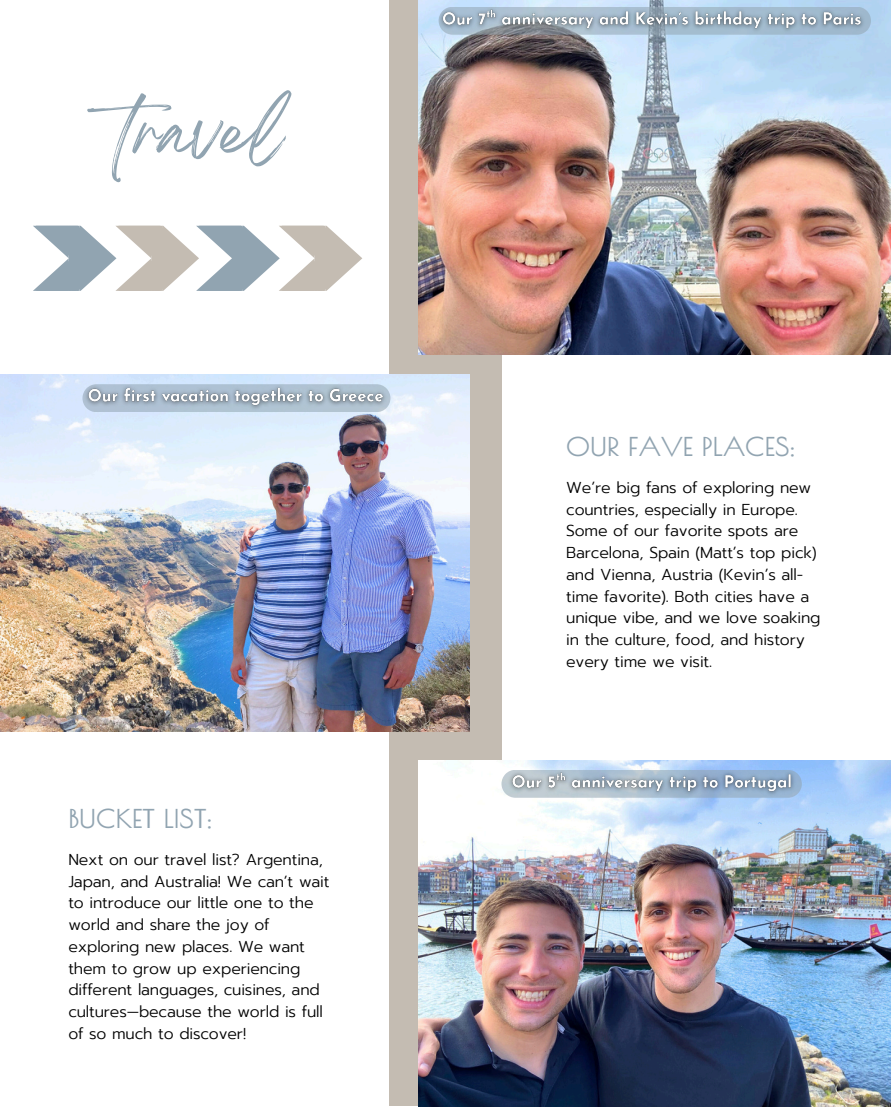
<style>
.page{position:relative;width:891px;height:1107px;background:#fff}
.page>*{position:absolute;margin:0;border:0;box-sizing:border-box;transform-origin:0 0}
.t1{font:60px "Breathing";color:#91a4b1}
.t2{font:700 25.5px "Poiret One";color:#91a4b1}
.t3{font:300 15.75px/21.8px "Prompt";letter-spacing:-.01em;color:#000}
</style>
<div class="page">
<div style="left:389px;top:0;width:112px;height:1106px;background:#c4bcb2"></div>
<img style="left:419px;top:0;width:472px;height:354px">
<svg style="left:33px;top:226px;width:329px;height:65px"></svg>
<img style="left:419px;top:760px;width:472px;height:347px">
<img style="left:0;top:375px;width:469px;height:357px">
<img style="left:433px;top:1px;width:437px;height:37px">
<img style="left:80px;top:380px;width:312px;height:35px">
<img style="left:502px;top:764px;width:299px;height:37px">
<p class="t1" style="left:115px;top:113px;width:170px">travel</p>
<p class="t2" style="left:68px;top:804px;width:146px">BUCKET LIST:</p>
<p class="t3" style="left:68px;top:849px;width:263px">Next on our travel list? Argentina,<br>Japan, and Australia! We can’t wait to introduce our little one to the world and share the joy of exploring new places. We want them to grow up experiencing different languages, cuisines, and cultures—because the world is full of so much to discover!</p>
<p class="t2" style="left:566px;top:432px;width:231px">OUR FAVE PLACES:</p>
<h1 class="t3" style="left:566px;top:477px;width:256px">We’re big fans of exploring new countries, especially in Europe.<br>Some of our favorite spots are<br>Barcelona, Spain (Matt’s top pick) and Vienna, Austria (Kevin’s all&shy;time favorite). Both cities have a unique vibe, and we love soaking in the culture, food, and history every time we visit.</h1>
</div>
